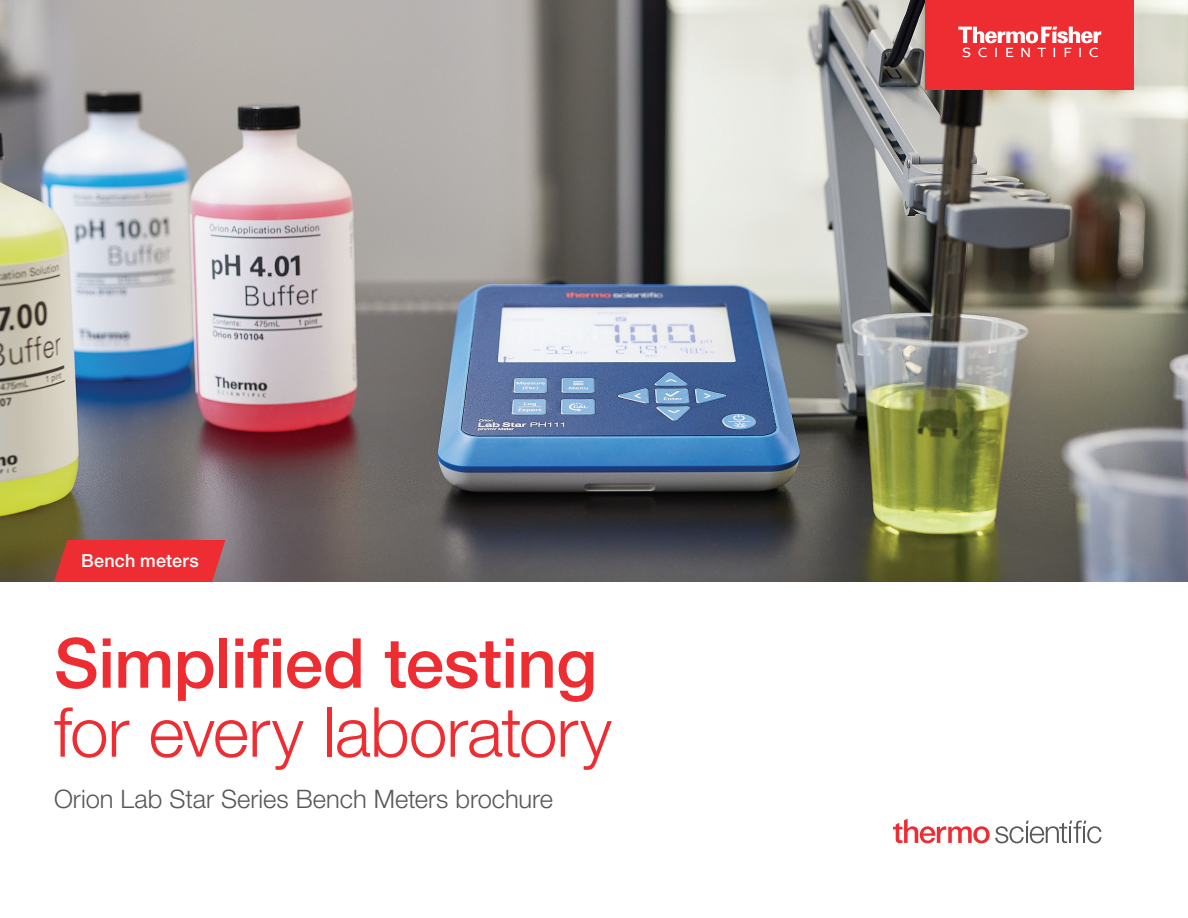
<style>
.page{position:relative;width:1188px;height:918px;background:#fff}
.page>*{position:absolute;margin:0;border:0;box-sizing:border-box;transform-origin:0 0}
.t1{font:300 69px "Helvetica Neue LTW1 G";letter-spacing:-.01em;color:#ee2d33}
.t2{font:500 69px "Helvetica Neue LTW1 G";letter-spacing:-.01em;color:#ee2d33}
.t3{font:300 25.5px "Helvetica Neue LTW1 G";color:#57585a}
.t4{font:500 18px "Helvetica Neue LTW1 G";letter-spacing:.015em;color:#fff}
</style>
<div class="page">
<img style="left:0;top:0;width:1188px;height:582px">
<div style="left:926px;top:0;width:208px;height:90px;background:#ee2d33"></div>
<svg style="left:958px;top:27px;width:143px;height:30px"></svg>
<svg style="left:54px;top:540px;width:171px;height:42px;background:#e43135"></svg>
<svg style="left:893px;top:819px;width:209px;height:24px"></svg>
<p class="t4" style="left:81px;top:550px;width:119px">Bench meters</p>
<h1 class="t2" style="left:54px;top:622px;width:545px">Simplified testing</h1>
<h1 class="t1" style="left:54px;top:690px;width:559px">for every laboratory</h1>
<p class="t3" style="left:54px;top:784px;width:501px">Orion Lab Star Series Bench Meters brochure</p>
</div>
